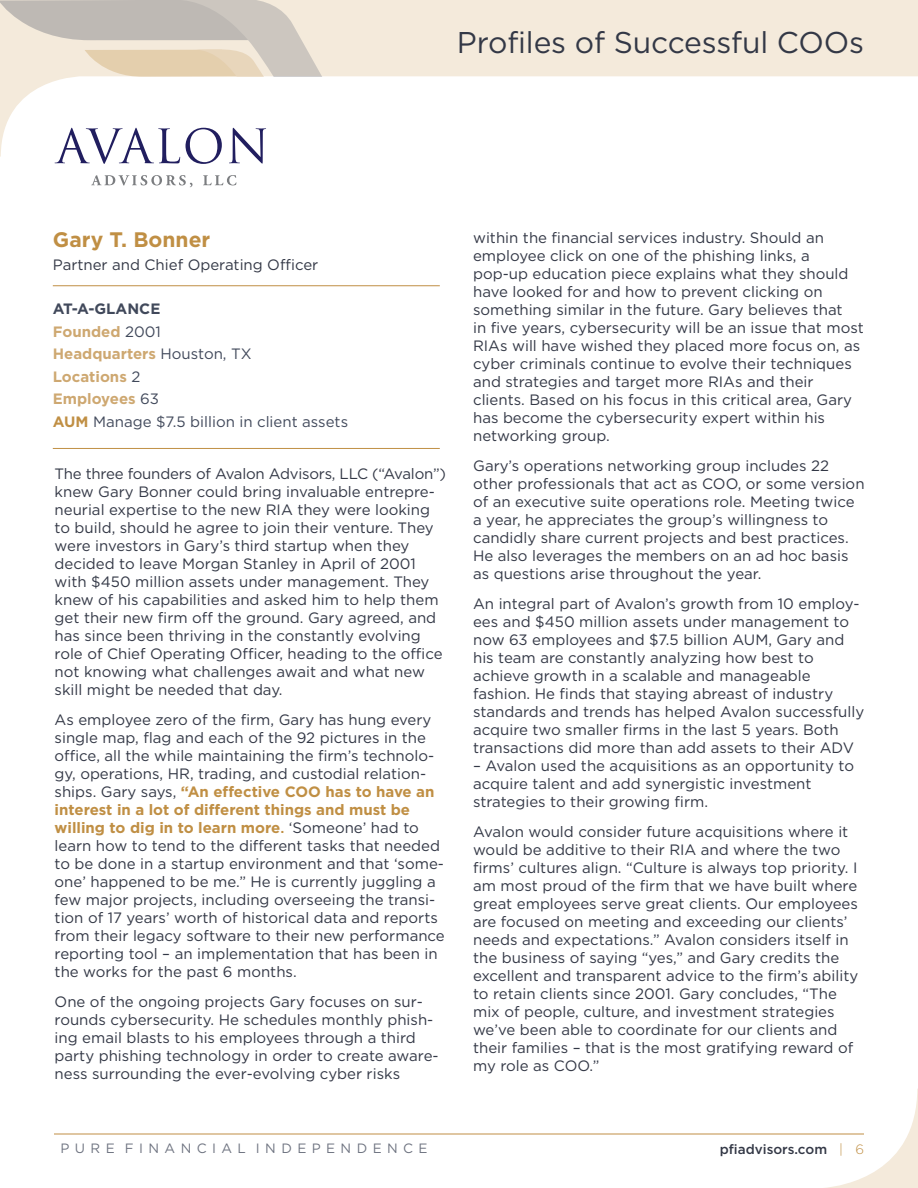
<style>
.page{position:relative;width:918px;height:1188px;background:#fff}
.page>*{position:absolute;margin:0;border:0;box-sizing:border-box;transform-origin:0 0}
.t1{font:30px "Gotham";letter-spacing:-.005em;color:#333846}
.t2{font:700 21px "Gotham";color:#c08f44}
.t3{font:15px/18px "Gotham";color:#333846}
.t4{font:15px/22.5px "Gotham";color:#41495b}
.t5{font:13.5px "Gotham";color:#6f7481}
.t6{font:500 13.5px "Gotham";color:#333846}
.s1{font-weight:700}
.s2{font-weight:700;color:#cea871}
.s3{font-weight:700;color:#c08f44}
.s4{font-weight:500;color:#c08f44}
.s5{font-weight:300;color:#c08f44}
</style>
<div class="page">
<hr style="left:54px;top:1134px;width:810px;height:1px;background:#c08f44">
<svg style="left:0;top:0;width:918px;height:157px"></svg>
<svg style="left:0;top:0;width:336px;height:77px;background:#dad0c3"></svg>
<svg style="left:823px;top:1089px;width:95px;height:99px"></svg>
<svg style="left:55px;top:128px;width:125px;height:36px"></svg>
<svg style="left:186px;top:128px;width:36px;height:36px"></svg>
<svg style="left:229px;top:128px;width:37px;height:36px"></svg>
<svg style="left:91px;top:175px;width:102px;height:12px"></svg>
<svg style="left:203px;top:175px;width:33px;height:10px"></svg>
<hr style="left:53px;top:285px;width:387px;height:1px;background:#c08f44">
<hr style="left:53px;top:448px;width:387px;height:1px;background:#c08f44">
<h1 class="t1" style="left:457px;top:26px;width:409px">Profiles of Successful COOs</h1>
<h2 class="t2" style="left:53px;top:228px;width:159px">Gary T. Bonner</h2>
<p class="t3" style="left:53px;top:255px;width:267px">Partner and Chief Operating Officer</p>
<p class="t4" style="left:53px;top:298px;width:297px"><span class="s1">AT-A-GLANCE<br></span><span class="s2">Founded</span> 2001<br><span class="s2">Headquarters</span> Houston, TX<br><span class="s2">Locations</span> 2<br><span class="s2">Employees</span> 63<br><span class="s3">AUM</span> Manage $7.5 billion in client assets</p>
<p class="t3" style="left:55px;top:464px;width:393px">The three founders of Avalon Advisors, LLC (“Avalon”) knew Gary Bonner could bring invaluable entrepre&shy;neurial expertise to the new RIA they were looking to build, should he agree to join their venture. They were investors in Gary’s third startup when they decided to leave Morgan Stanley in April of 2001 with $450 million assets under management. They knew of his capabilities and asked him to help them get their new firm off the ground. Gary agreed, and has since been thriving in the constantly evolving role of Chief Operating Officer, heading to the office not knowing what challenges await and what new skill might be needed that day.</p>
<p class="t3" style="left:55px;top:710px;width:392px">As employee zero of the firm, Gary has hung every single map, flag and each of the 92 pictures in the office, all the while maintaining the firm’s technolo&shy;gy, operations, HR, trading, and custodial relation&shy;ships. Gary says, <span class="s3">“An effective COO has to have an interest in a lot of different things and must be willing to dig in to learn more</span><span class="s4">.</span> ‘Someone’ had to learn how to tend to the different tasks that needed to be done in a startup environment and that ‘some&shy;one’ happened to be me.” He is currently juggling a few major projects, including overseeing the transi&shy;tion of 17 years’ worth of historical data and reports from their legacy software to their new performance reporting tool – an implementation that has been in the works for the past 6 months.</p>
<p class="t3" style="left:55px;top:992px;width:386px">One of the ongoing projects Gary focuses on sur&shy;rounds cybersecurity. He schedules monthly phish&shy;ing email blasts to his employees through a third party phishing technology in order to create aware&shy;ness surrounding the ever-evolving cyber risks</p>
<p class="t3" style="left:473px;top:228px;width:392px">within the financial services industry. Should an employee click on one of the phishing links, a pop-up education piece explains what they should have looked for and how to prevent clicking on something similar in the future. Gary believes that<br>in five years, cybersecurity will be an issue that most RIAs will have wished they placed more focus on, as cyber criminals continue to evolve their techniques and strategies and target more RIAs and their clients. Based on his focus in this critical area, Gary has become the cybersecurity expert within his networking group.</p>
<p class="t3" style="left:473px;top:456px;width:393px">Gary’s operations networking group includes 22 other professionals that act as COO, or some version of an executive suite operations role. Meeting twice a year, he appreciates the group’s willingness to candidly share current projects and best practices.<br>He also leverages the members on an ad hoc basis as questions arise throughout the year.</p>
<p class="t3" style="left:473px;top:594px;width:393px">An integral part of Avalon’s growth from 10 employ&shy;ees and $450 million assets under management to now 63 employees and $7.5 billion AUM, Gary and his team are constantly analyzing how best to achieve growth in a scalable and manageable fashion. He finds that staying abreast of industry standards and trends has helped Avalon successfully acquire two smaller firms in the last 5 years. Both transactions did more than add assets to their ADV</p>
<p class="t3" style="left:473px;top:756px;width:382px">– Avalon used the acquisitions as an opportunity to acquire talent and add synergistic investment strategies to their growing firm.</p>
<p class="t3" style="left:473px;top:822px;width:387px">Avalon would consider future acquisitions where it would be additive to their RIA and where the two firms’ cultures align. “Culture is always top priority. I am most proud of the firm that we have built where great employees serve great clients. Our employees are focused on meeting and exceeding our clients’ needs and expectations.” Avalon considers itself in the business of saying “yes,” and Gary credits the excellent and transparent advice to the firm’s ability to retain clients since 2001. Gary concludes, “The mix of people, culture, and investment strategies we’ve been able to coordinate for our clients and their families – that is the most gratifying reward of my role as COO.”</p>
<p class="t5" style="left:61px;top:1141px;width:369px">P U R E F I N A N C I A L I N D E P E N D E N C E</p>
<p class="t6" style="left:720px;top:1142px;width:146px">pfiadvisors.com <span class="s5">| 6</span></p>
</div>
